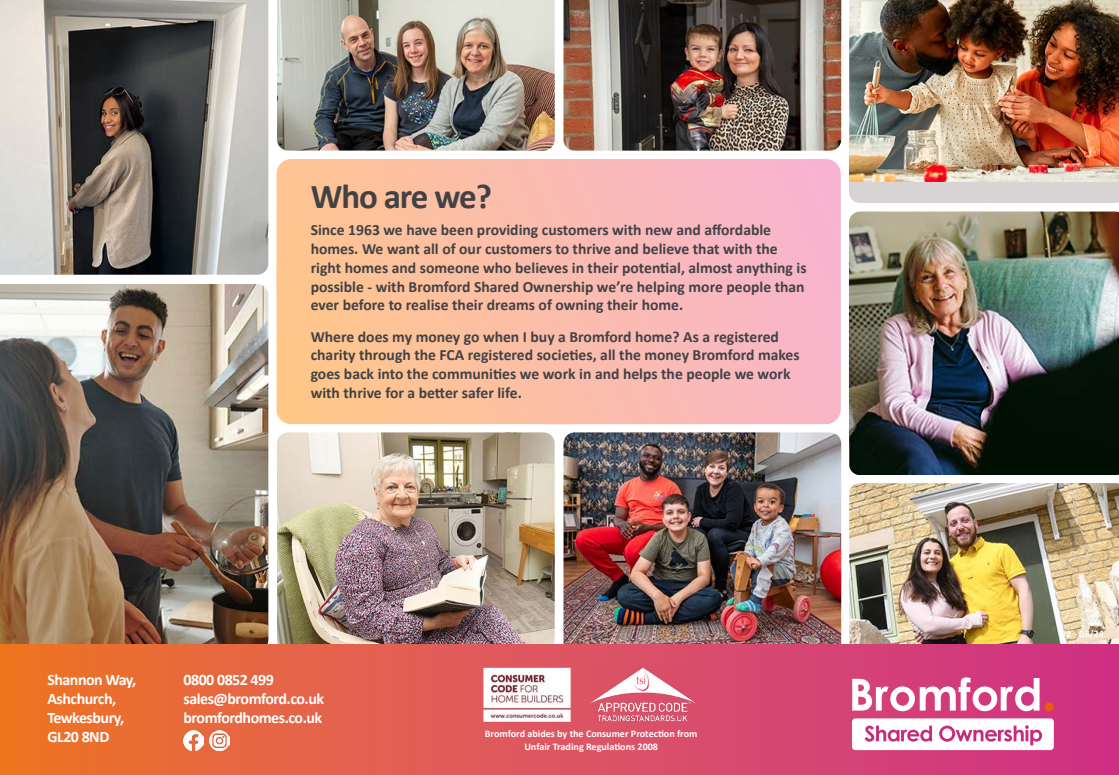
<style>
.page{position:relative;width:1119px;height:775px;background:#fff}
.page>*{position:absolute;margin:0;border:0;box-sizing:border-box;transform-origin:0 0}
.LHS_Title{font:700 35px "Calibri";letter-spacing:-.03em;color:#424245}
.Back_Page_P{font:700 15.94px "Calibri";letter-spacing:-.03em;color:#fff}
.Bold_Text{font:700 15.62px/18.8px "Calibri";color:#424245}
.Dislaimer{font:700 10.12px/12.7px "Calibri";color:#fff;text-align:center}
</style>
<div class="page">
<svg style="left:276px;top:159px;width:565px;height:265px;background:#fbbdac"></svg>
<img style="left:849px;top:0;width:270px;height:203px">
<img style="left:849px;top:211px;width:270px;height:264px">
<img style="left:849px;top:483px;width:270px;height:161px">
<img style="left:277px;top:0;width:278px;height:151px">
<img style="left:278px;top:433px;width:276px;height:211px">
<div style="left:269px;top:424px;width:294px;height:235px;border:8px solid #fff;border-radius:15px"></div>
<svg style="left:0;top:0;width:269px;height:275px;background:#8b8883"></svg>
<img style="left:0;top:284px;width:276px;height:360px">
<img style="left:563px;top:0;width:279px;height:151px">
<img style="left:564px;top:433px;width:276px;height:211px">
<div style="left:555px;top:424px;width:294px;height:267px;border:8px solid #fff;border-radius:15px"></div>
<div style="left:0;top:644px;width:1119px;height:131px;background:linear-gradient(to right,#ed762b,#cd328d)"></div>
<img style="left:184px;top:731px;width:20px;height:20px">
<img style="left:210px;top:731px;width:20px;height:20px">
<img style="left:483px;top:667px;width:88px;height:56px">
<img style="left:588px;top:667px;width:109px;height:56px">
<svg style="left:852px;top:677px;width:187px;height:34px"></svg>
<div style="left:1044px;top:702px;width:9px;height:9px;background:#ea5b0b;border-radius:50%"></div>
<div style="left:852px;top:718px;width:202px;height:32px;background:#fff;border-radius:3px"></div>
<svg style="left:864px;top:726px;width:68px;height:16px"></svg>
<svg style="left:939px;top:725px;width:103px;height:20px"></svg>
<h1 class="LHS_Title" style="left:311px;top:171px;width:183px">Who are we?</h1>
<p class="Bold_Text" style="left:311px;top:220px;width:497px">Since 1963 we have been providing customers with new and affordable homes. We want all of our customers to thrive and believe that with the right homes and someone who believes in their potential, almost anything is possible - with Bromford Shared Ownership we’re helping more people than ever before to realise their dreams of owning their home.</p>
<p class="Bold_Text" style="left:311px;top:326px;width:490px">Where does my money go when I buy a Bromford home? As a registered charity through the FCA registered societies, all the money Bromford makes goes back into the communities we work in and helps the people we work with thrive for a better safer life.</p>
<p class="Back_Page_P" style="left:47px;top:669px;width:90px">Shannon Way,</p>
<p class="Back_Page_P" style="left:47px;top:688px;width:70px">Ashchurch,</p>
<p class="Back_Page_P" style="left:47px;top:707px;width:78px">Tewkesbury,</p>
<p class="Back_Page_P" style="left:47px;top:726px;width:63px">GL20 8ND</p>
<p class="Back_Page_P" style="left:183px;top:669px;width:92px">0800 0852 499</p>
<p class="Back_Page_P" style="left:183px;top:688px;width:142px">sales@bromford.co.uk</p>
<p class="Back_Page_P" style="left:183px;top:707px;width:140px">bromfordhomes.co.uk</p>
<p class="Dislaimer" style="left:485px;top:727px;width:214px">Bromford abides by the Consumer Protection from<br>Unfair Trading Regulations 2008</p>
<p class="Dislaimer" style="left:1060px;top:627px;width:45px">V2 - 08/24</p>
</div>
